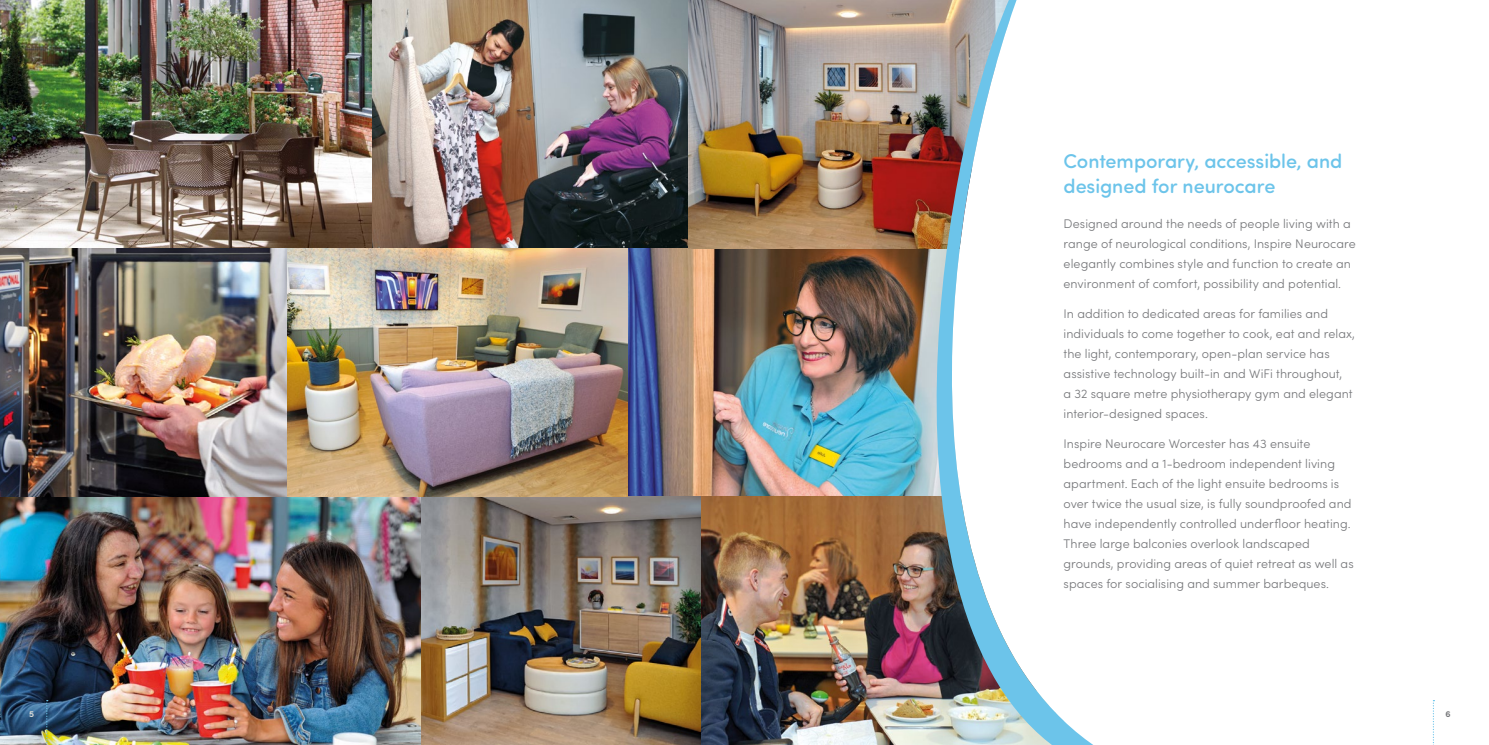
<style>
.page{position:relative;width:1489px;height:745px;background:#fff}
.page>*{position:absolute;margin:0;border:0;box-sizing:border-box;transform-origin:0 0}
.t1{font:500 20px/25px "Sofia Pro Soft";color:#6cc4ea}
.t2{font:300 12.5px/20px "Sofia Pro";letter-spacing:.005em;color:#76777a}
.t3{font:700 8.75px "Sofia Pro";color:#d9d8d6}
.t4{font:700 8.75px "Sofia Pro";color:#76777a}
</style>
<div class="page">
<img style="left:0;top:0;width:688px;height:248px">
<img style="left:627px;top:248px;width:236px;height:248px">
<img style="left:700px;top:496px;width:163px;height:248px">
<img style="left:688px;top:0;width:175px;height:248px">
<img style="left:0;top:496px;width:700px;height:248px">
<svg style="left:46px;top:699px;width:2px;height:46px"></svg>
<img style="left:863px;top:0;width:229px;height:744px">
<img style="left:0;top:248px;width:287px;height:248px">
<img style="left:287px;top:248px;width:340px;height:248px">
<svg style="left:1432px;top:700px;width:2px;height:45px"></svg>
<p class="t3" style="left:29px;top:706px;width:7px">5</p>
<h1 class="t1" style="left:1063px;top:147px;width:280px">Contemporary, accessible, and designed for neurocare</h1>
<p class="t2" style="left:1063px;top:212px;width:294px">Designed around the needs of people living with a range of neurological conditions, Inspire Neurocare elegantly combines style and function to create an environment of comfort, possibility and potential.</p>
<p class="t2" style="left:1063px;top:302px;width:293px">In addition to dedicated areas for families and individuals to come together to cook, eat and relax, the light, contemporary, open-plan service has assistive technology built-in and WiFi throughout,<br>a 32 square metre physiotherapy gym and elegant interior-designed spaces.</p>
<p class="t2" style="left:1063px;top:432px;width:292px">Inspire Neurocare Worcester has 43 ensuite bedrooms and a 1-bedroom independent living apartment. Each of the light ensuite bedrooms is over twice the usual size, is fully soundproofed and have independently controlled underfloor heating.<br>Three large balconies overlook landscaped grounds, providing areas of quiet retreat as well as spaces for socialising and summer barbeques.</p>
<p class="t4" style="left:1445px;top:706px;width:7px">6</p>
</div>
